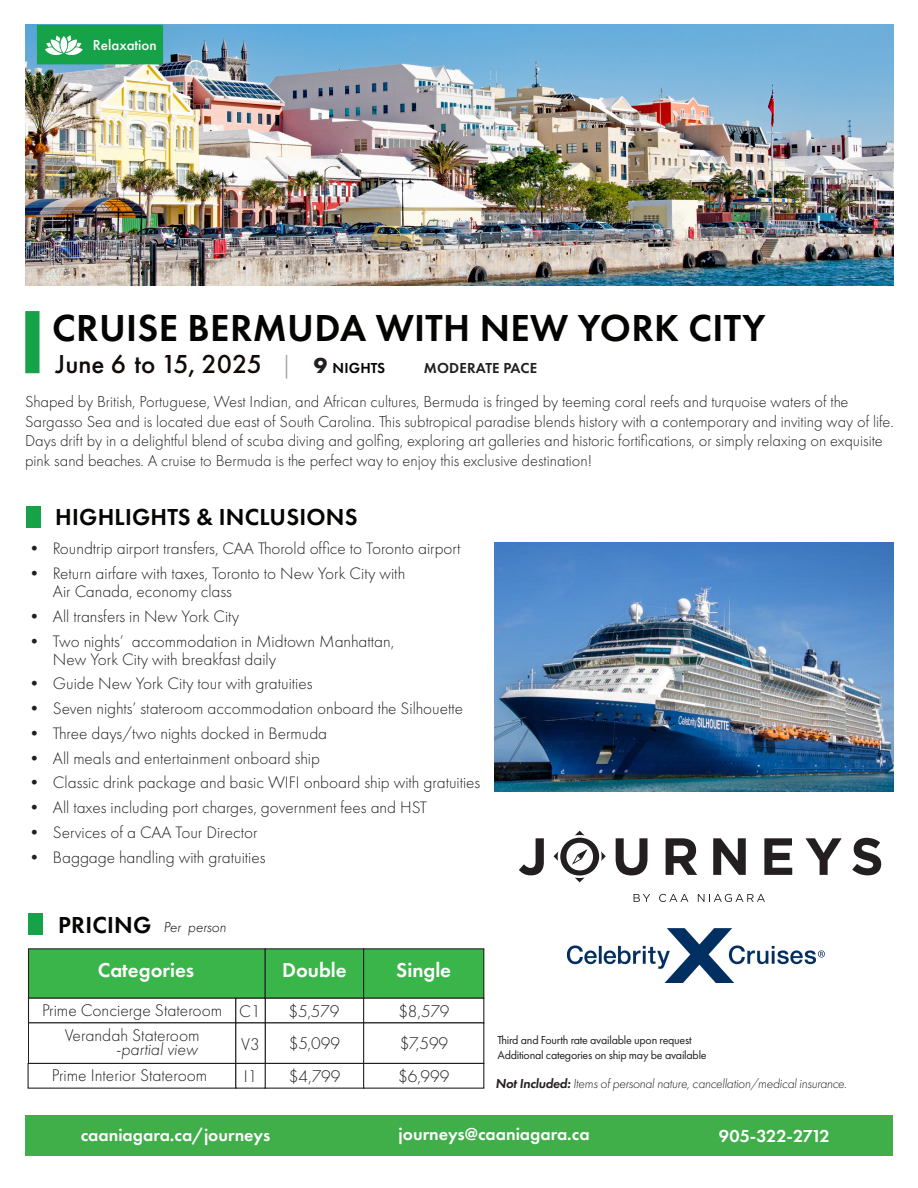
<style>
.page{position:relative;width:918px;height:1188px;background:#fff}
.page>*{position:absolute;margin:0;border:0;box-sizing:border-box;transform-origin:0 0}
.t1{font:600 39px "Futura PT";letter-spacing:.01em;color:#040503}
.t2{font:500 27px "Futura PT";color:#120909}
.t3{font:600 24px "Futura PT";letter-spacing:.01em;color:#040503}
.t4{font:600 20.85px "Futura PT";color:#fff}
.t5{font:600 18px "Futura PT";color:#fff}
.t6{font:600 18px "Futura PT";letter-spacing:-.025em;color:#fff}
.t7{font:300 17.55px/32.7px "Futura PT";color:#231f20;text-align:justify}
.t8{font:300 17.25px/18px "Futura PT";color:#231f20}
.t9{font:300 16.5px/19.5px "Futura PT";color:#231f20}
.t10{font:500 15px "Futura PT";color:#fff}
.t11{font:600 15px "Futura PT";letter-spacing:.01em;color:#231f20}
.t12{font:italic 300 15px "Futura PT";color:#040503}
.t13{font:600 15px "Futura PT";letter-spacing:.01em;color:#040503}
.t14{font:italic 300 13.5px "Futura PT";letter-spacing:-.02em;color:#231f20}
.t15{font:12px/15px "Futura PT";letter-spacing:-.02em;color:#231f20}
.s1{font-weight:700;font-size:22.5px;color:#231f20}
.s2{font-weight:400}
.s3{font-style:italic}
.s4{font-weight:600}
</style>
<div class="page">
<div style="left:26px;top:507px;width:14px;height:21px;background:#16a249"></div>
<div style="left:25px;top:1116px;width:868px;height:40px;background:#40ae49"></div>
<div style="left:28px;top:913px;width:14px;height:22px;background:#16a249"></div>
<svg style="left:519px;top:838px;width:25px;height:37px"></svg>
<svg style="left:616px;top:838px;width:32px;height:37px"></svg>
<svg style="left:666px;top:838px;width:31px;height:37px"></svg>
<svg style="left:713px;top:838px;width:33px;height:37px"></svg>
<svg style="left:764px;top:838px;width:28px;height:37px"></svg>
<svg style="left:806px;top:838px;width:36px;height:37px"></svg>
<svg style="left:852px;top:838px;width:29px;height:37px"></svg>
<svg style="left:634px;top:894px;width:16px;height:8px"></svg>
<svg style="left:659px;top:894px;width:29px;height:8px"></svg>
<svg style="left:698px;top:894px;width:67px;height:8px"></svg>
<svg style="left:554px;top:831px;width:52px;height:51px"></svg>
<img style="left:25px;top:24px;width:869px;height:262px">
<div style="left:25px;top:311px;width:15px;height:62px;background:#16a249;border:2px solid #16a249"></div>
<div style="left:29px;top:949px;width:236px;height:49px;background:#3ab54a"></div>
<div style="left:28px;top:998px;width:208px;height:25px;border:1px solid #231f20"></div>
<div style="left:28px;top:1063px;width:208px;height:26px;border:1px solid #231f20"></div>
<div style="left:265px;top:949px;width:99px;height:49px;background:#3ab54a"></div>
<div style="left:265px;top:998px;width:99px;height:25px;background:#fff;border:1px solid #231f20"></div>
<div style="left:265px;top:1022px;width:99px;height:42px;background:#fff;border:1px solid #231f20"></div>
<div style="left:264px;top:1063px;width:100px;height:26px;background:#fff;border:1px solid #231f20"></div>
<div style="left:235px;top:998px;width:31px;height:25px;background:#fff;border:1px solid #231f20"></div>
<div style="left:235px;top:1022px;width:31px;height:42px;background:#fff;border:1px solid #231f20"></div>
<div style="left:235px;top:1063px;width:31px;height:26px;background:#fff;border:1px solid #231f20"></div>
<div style="left:364px;top:949px;width:120px;height:49px;background:#3ab54a"></div>
<div style="left:363px;top:948px;width:121px;height:51px;border:1px solid #231f20"></div>
<div style="left:363px;top:998px;width:121px;height:25px;border:1px solid #231f20"></div>
<div style="left:363px;top:1022px;width:121px;height:42px;border:1px solid #231f20"></div>
<div style="left:363px;top:1063px;width:121px;height:26px;border:1px solid #231f20"></div>
<div style="left:37px;top:25px;width:126px;height:39px;background:#16a249"></div>
<svg style="left:45px;top:35px;width:38px;height:21px"></svg>
<img style="left:568px;top:928px;width:256px;height:54px">
<img style="left:494px;top:543px;width:400px;height:248px">
<svg style="left:286px;top:355px;width:1px;height:24px"></svg>
<p class="t10" style="left:99px;top:35px;width:40px">Family</p>
<p class="t10" style="left:93px;top:36px;width:65px">Relaxation</p>
<p class="t1" style="left:52px;top:303px;width:715px">CRUISE BERMUDA WITH NEW YORK CITY</p>
<p class="t2" style="left:56px;top:348px;width:208px">June 6 to 15, 2025</p>
<p class="t13" style="left:314px;top:359px;width:73px"><span class="s1">9</span> NIGHTS</p>
<p class="t11" style="left:424px;top:359px;width:115px">MODERATE PACE</p>
<p class="t9" style="left:25px;top:392px;width:870px">Shaped by British, Portuguese, West Indian, and African cultures, Bermuda is fringed by teeming coral reefs and turquoise waters of the Sargasso Sea and is located due east of South Carolina. This subtropical paradise blends history with a contemporary and inviting way of life.<br>Days drift by in a delightful blend of scuba diving and golfing, exploring art galleries and historic fortifications, or simply relaxing on exquisite pink sand beaches. A cruise to Bermuda is the perfect way to enjoy this exclusive destination!</p>
<p class="t3" style="left:55px;top:502px;width:304px">HIGHLIGHTS &amp; INCLUSIONS</p>
<p class="t8" style="left:26px;top:540px;width:436px"><span class="s2">•</span> Roundtrip airport transfers, CAA Thorold office to Toronto airport</p>
<p class="t8" style="left:53px;top:565px;width:354px;text-indent:-27px"><span class="s2">•</span> Return airfare with taxes, Toronto to New York City with<br>Air Canada, economy class</p>
<p class="t8" style="left:26px;top:607px;width:215px"><span class="s2">•</span> All transfers in New York City</p>
<p class="t8" style="left:53px;top:632px;width:343px;text-indent:-27px"><span class="s2">•</span> Two nights’ accommodation in Midtown Manhattan,<br>New York City with breakfast daily</p>
<p class="t8" style="left:26px;top:675px;width:288px"><span class="s2">•</span> Guide New York City tour with gratuities</p>
<p class="t8" style="left:26px;top:700px;width:439px"><span class="s2">•</span> Seven nights’ stateroom accommodation onboard the Silhouette</p>
<p class="t8" style="left:26px;top:724px;width:303px"><span class="s2">•</span> Three days/two nights docked in Bermuda</p>
<p class="t8" style="left:26px;top:749px;width:296px"><span class="s2">•</span> All meals and entertainment onboard ship</p>
<p class="t8" style="left:26px;top:774px;width:456px"><span class="s2">•</span> Classic drink package and basic WIFI onboard ship with gratuities</p>
<p class="t8" style="left:26px;top:799px;width:403px"><span class="s2">•</span> All taxes including port charges, government fees and HST</p>
<p class="t8" style="left:26px;top:823px;width:233px"><span class="s2">•</span> Services of a CAA Tour Director</p>
<p class="t8" style="left:26px;top:848px;width:241px"><span class="s2">•</span> Baggage handling with gratuities</p>
<p class="t3" style="left:58px;top:910px;width:95px">PRICING</p>
<p class="t12" style="left:164px;top:918px;width:64px">Per person</p>
<p class="t4" style="left:98px;top:957px;width:98px">Categories</p>
<p class="t4" style="left:282px;top:957px;width:66px">Double</p>
<p class="t4" style="left:396px;top:957px;width:56px">Single</p>
<p class="t7" style="left:42px;top:998px;width:182px;line-height:25px;text-align:center">Prime Concierge Stateroom<br>Verandah Stateroom</p>
<p class="t7" style="left:52px;top:1037px;width:157px;line-height:25.3px;text-indent:64px"><span class="s3">-partial view<br></span>Prime Interior Stateroom</p>
<p class="t7" style="left:239px;top:994px;width:23px">C1<br>V3<br>I1</p>
<p class="t7" style="left:289px;top:995px;width:53px">$5,579 $5,099 $4,799</p>
<p class="t7" style="left:398px;top:995px;width:53px">$8,579 $7,599 $6,999</p>
<p class="t15" style="left:498px;top:1033px;width:211px">Third and Fourth rate available upon request<br>Additional categories on ship may be available</p>
<p class="t14" style="left:496px;top:1076px;width:353px"><span class="s4">Not Included:</span> Items of personal nature, cancellation/medical insurance.</p>
<p class="t5" style="left:81px;top:1124px;width:191px">caaniagara.ca/journeys</p>
<p class="t5" style="left:399px;top:1123px;width:193px">journeys@caaniagara.ca</p>
<p class="t6" style="left:719px;top:1125px;width:113px">905-322-2712</p>
</div>
